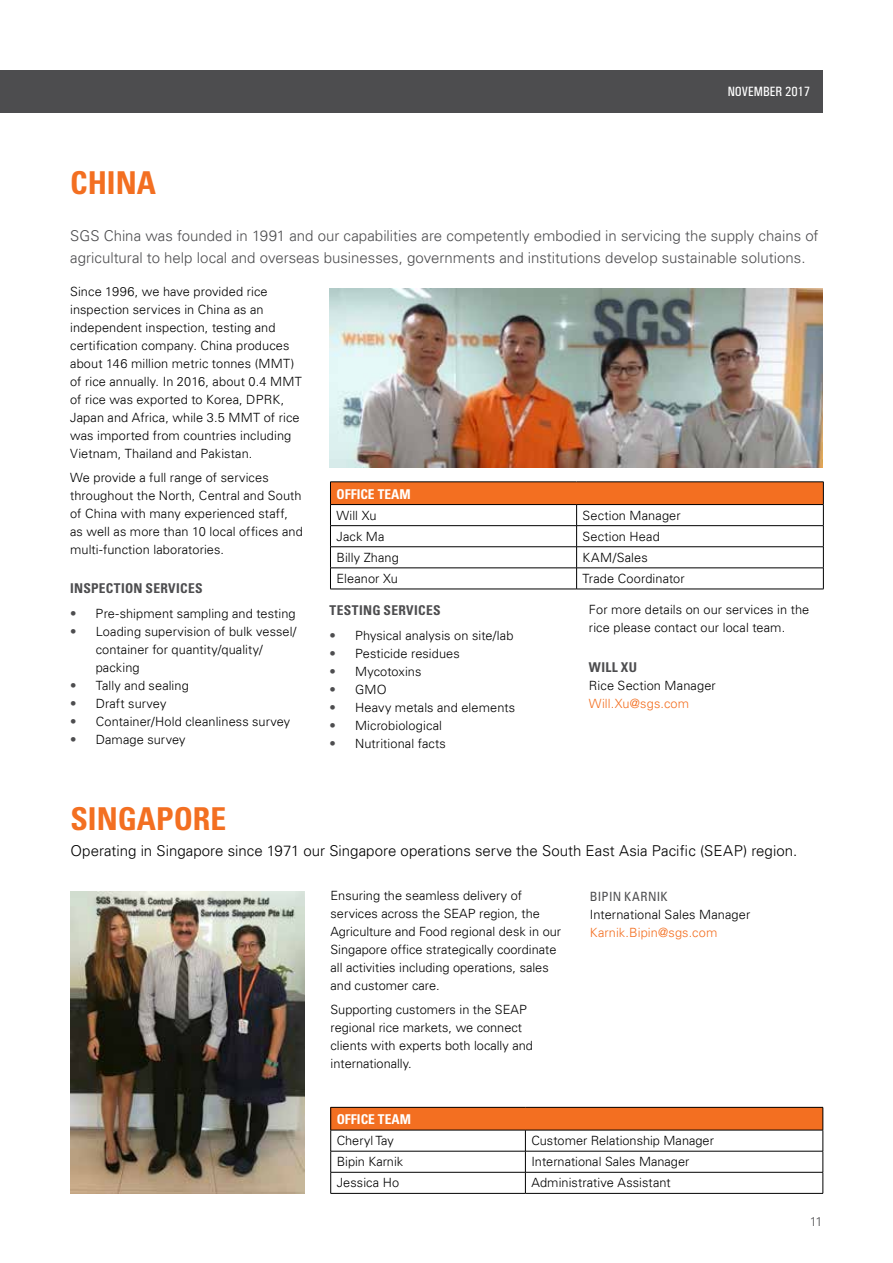
<style>
.page{position:relative;width:893px;height:1263px;background:#fff}
.page>*{position:absolute;margin:0;border:0;box-sizing:border-box;transform-origin:0 0}
.t1{font:700 condensed 31.5px "Univers LT";color:#f36f21}
.t2{font:300 15px/22.5px "Univers LT";color:#4d4d4f}
.t3{font:300 15px "Univers LT";color:#000}
.t4{font:700 condensed 13.5px "Univers LT";letter-spacing:.025em;color:#4d4d4f}
.t5{font:700 condensed 13.5px "Univers LT";color:#fff}
.t6{font:300 13.5px "Univers LT";color:#fff}
.t7{font:500 13.5px "Univers Condensed";color:#fff}
.t8{font:300 12.75px/18px "Univers LT";letter-spacing:.005em;color:#000}
.t9{font:300 12.75px "Univers LT";letter-spacing:.01em;color:#f36f21}
.t10{font:condensed 12.75px "Univers LT";letter-spacing:.015em;color:#4d4d4f}
.t11{font:300 12.75px "Univers LT";color:#4d4d4f}
.s1{color:#4d4d4f}
</style>
<div class="page">
<div style="left:0;top:70px;width:822px;height:43px;background:#4d4d4f"></div>
<img style="left:330px;top:288px;width:493px;height:179px">
<div style="left:330px;top:482px;width:493px;height:23px;background:#f36f21"></div>
<hr style="left:330px;top:482px;width:247px;height:1px;background:#000">
<hr style="left:577px;top:482px;width:246px;height:1px;background:#000">
<hr style="left:330px;top:504px;width:247px;height:1px;background:#000">
<hr style="left:577px;top:504px;width:246px;height:1px;background:#000">
<hr style="left:330px;top:525px;width:247px;height:1px;background:#000">
<hr style="left:577px;top:525px;width:246px;height:1px;background:#000">
<hr style="left:330px;top:546px;width:247px;height:1px;background:#000">
<hr style="left:577px;top:546px;width:246px;height:1px;background:#000">
<hr style="left:330px;top:568px;width:247px;height:1px;background:#000">
<svg style="left:330px;top:483px;width:1px;height:106px"></svg>
<hr style="left:577px;top:568px;width:246px;height:1px;background:#000">
<svg style="left:576px;top:505px;width:1px;height:84px"></svg>
<svg style="left:823px;top:482px;width:1px;height:107px"></svg>
<hr style="left:330px;top:589px;width:247px;height:1px;background:#000">
<hr style="left:577px;top:589px;width:246px;height:1px;background:#000">
<img style="left:70px;top:891px;width:234px;height:302px">
<div style="left:331px;top:1107px;width:492px;height:23px;background:#f36f21"></div>
<hr style="left:331px;top:1107px;width:194px;height:1px;background:#000">
<hr style="left:525px;top:1107px;width:298px;height:1px;background:#000">
<hr style="left:331px;top:1130px;width:194px;height:1px;background:#000">
<hr style="left:525px;top:1130px;width:298px;height:1px;background:#000">
<hr style="left:331px;top:1151px;width:194px;height:1px;background:#000">
<hr style="left:525px;top:1151px;width:298px;height:1px;background:#000">
<hr style="left:331px;top:1172px;width:194px;height:1px;background:#000">
<svg style="left:330px;top:1107px;width:1px;height:86px"></svg>
<hr style="left:525px;top:1172px;width:298px;height:1px;background:#000">
<svg style="left:525px;top:1130px;width:1px;height:63px"></svg>
<svg style="left:823px;top:1107px;width:1px;height:86px"></svg>
<hr style="left:331px;top:1193px;width:194px;height:1px;background:#000">
<hr style="left:525px;top:1193px;width:298px;height:1px;background:#000">
<p class="t6" style="left:661px;top:83px;width:143px">N° X • XXXXXXXX 2008</p>
<p class="t7" style="left:728px;top:83px;width:84px">NOVEMBER 2017</p>
<h1 class="t1" style="left:70px;top:164px;width:87px">CHINA</h1>
<p class="t2" style="left:70px;top:224px;width:750px">SGS China was founded in 1991 and our capabilities are competently embodied in servicing the supply chains of agricultural to help local and overseas businesses, governments and institutions develop sustainable solutions.</p>
<p class="t8" style="left:70px;top:282px;width:233px">Since 1996, we have provided rice inspection services in China as an independent inspection, testing and certification company. China produces about 146 million metric tonnes (MMT) of rice annually. In 2016, about 0.4 MMT of rice was exported to Korea, DPRK, Japan and Africa, while 3.5 MMT of rice was imported from countries including Vietnam, Thailand and Pakistan.</p>
<p class="t8" style="left:70px;top:468px;width:234px">We provide a full range of services throughout the North, Central and South of China with many experienced staff, as well as more than 10 local offices and multi-function laboratories.</p>
<p class="t4" style="left:70px;top:580px;width:134px">INSPECTION SERVICES</p>
<p class="t8" style="left:70px;top:605px;width:227px"><span class="s1">•</span> Pre-shipment sampling and testing</p>
<p class="t8" style="left:96px;top:623px;width:202px;text-indent:-26px"><span class="s1">•</span> Loading supervision of bulk vessel/ container for quantity/quality/ packing</p>
<p class="t8" style="left:70px;top:677px;width:120px"><span class="s1">•</span> Tally and sealing</p>
<p class="t8" style="left:70px;top:695px;width:98px"><span class="s1">•</span> Draft survey</p>
<p class="t8" style="left:70px;top:713px;width:222px"><span class="s1">•</span> Container/Hold cleanliness survey</p>
<p class="t8" style="left:70px;top:731px;width:117px"><span class="s1">•</span> Damage survey</p>
<p class="t5" style="left:336px;top:485px;width:76px">OFFICE TEAM</p>
<p class="t8" style="left:336px;top:506px;width:42px">Will Xu</p>
<p class="t8" style="left:583px;top:506px;width:100px">Section Manager</p>
<p class="t8" style="left:336px;top:527px;width:50px">Jack Ma</p>
<p class="t8" style="left:583px;top:527px;width:79px">Section Head</p>
<p class="t8" style="left:336px;top:548px;width:64px">Billy Zhang</p>
<p class="t8" style="left:583px;top:548px;width:67px">KAM/Sales</p>
<p class="t8" style="left:336px;top:569px;width:63px">Eleanor Xu</p>
<p class="t8" style="left:583px;top:569px;width:104px">Trade Coordinator</p>
<p class="t4" style="left:330px;top:602px;width:113px">TESTING SERVICES</p>
<p class="t8" style="left:330px;top:627px;width:185px"><span class="s1">•</span> Physical analysis on site/lab</p>
<p class="t8" style="left:330px;top:645px;width:132px"><span class="s1">•</span> Pesticide residues</p>
<p class="t8" style="left:330px;top:663px;width:93px"><span class="s1">•</span> Mycotoxins</p>
<p class="t8" style="left:330px;top:681px;width:59px"><span class="s1">•</span> GMO</p>
<p class="t8" style="left:330px;top:699px;width:187px"><span class="s1">•</span> Heavy metals and elements</p>
<p class="t8" style="left:330px;top:717px;width:114px"><span class="s1">•</span> Microbiological</p>
<p class="t8" style="left:330px;top:735px;width:118px"><span class="s1">•</span> Nutritional facts</p>
<p class="t8" style="left:589px;top:600px;width:222px">For more details on our services in the rice please contact our local team.</p>
<p class="t4" style="left:589px;top:658px;width:50px">WILL XU</p>
<p class="t8" style="left:589px;top:676px;width:128px">Rice Section Manager</p>
<p class="t9" style="left:589px;top:695px;width:102px">Will.Xu@sgs.com</p>
<h1 class="t1" style="left:70px;top:799px;width:157px">SINGAPORE</h1>
<p class="t3" style="left:70px;top:842px;width:728px">Operating in Singapore since 1971 our Singapore operations serve the South East Asia Pacific (SEAP) region.</p>
<p class="t8" style="left:331px;top:887px;width:232px">Ensuring the seamless delivery of services across the SEAP region, the Agriculture and Food regional desk in our Singapore office strategically coordinate all activities including operations, sales and customer care.</p>
<p class="t8" style="left:331px;top:1001px;width:204px">Supporting customers in the SEAP regional rice markets, we connect clients with experts both locally and internationally.</p>
<p class="t10" style="left:590px;top:889px;width:79px">BIPIN KARNIK</p>
<p class="t8" style="left:590px;top:906px;width:162px">International Sales Manager</p>
<p class="t9" style="left:590px;top:925px;width:129px">Karnik.Bipin@sgs.com</p>
<p class="t5" style="left:337px;top:1111px;width:76px">OFFICE TEAM</p>
<p class="t8" style="left:337px;top:1132px;width:59px">Cheryl Tay</p>
<p class="t8" style="left:531px;top:1132px;width:184px">Customer Relationship Manager</p>
<p class="t8" style="left:337px;top:1153px;width:68px">Bipin Karnik</p>
<p class="t8" style="left:531px;top:1153px;width:159px">International Sales Manager</p>
<p class="t8" style="left:337px;top:1174px;width:64px">Jessica Ho</p>
<p class="t8" style="left:531px;top:1174px;width:141px">Administrative Assistant</p>
<p class="t11" style="left:810px;top:1214px;width:14px">11</p>
</div>
